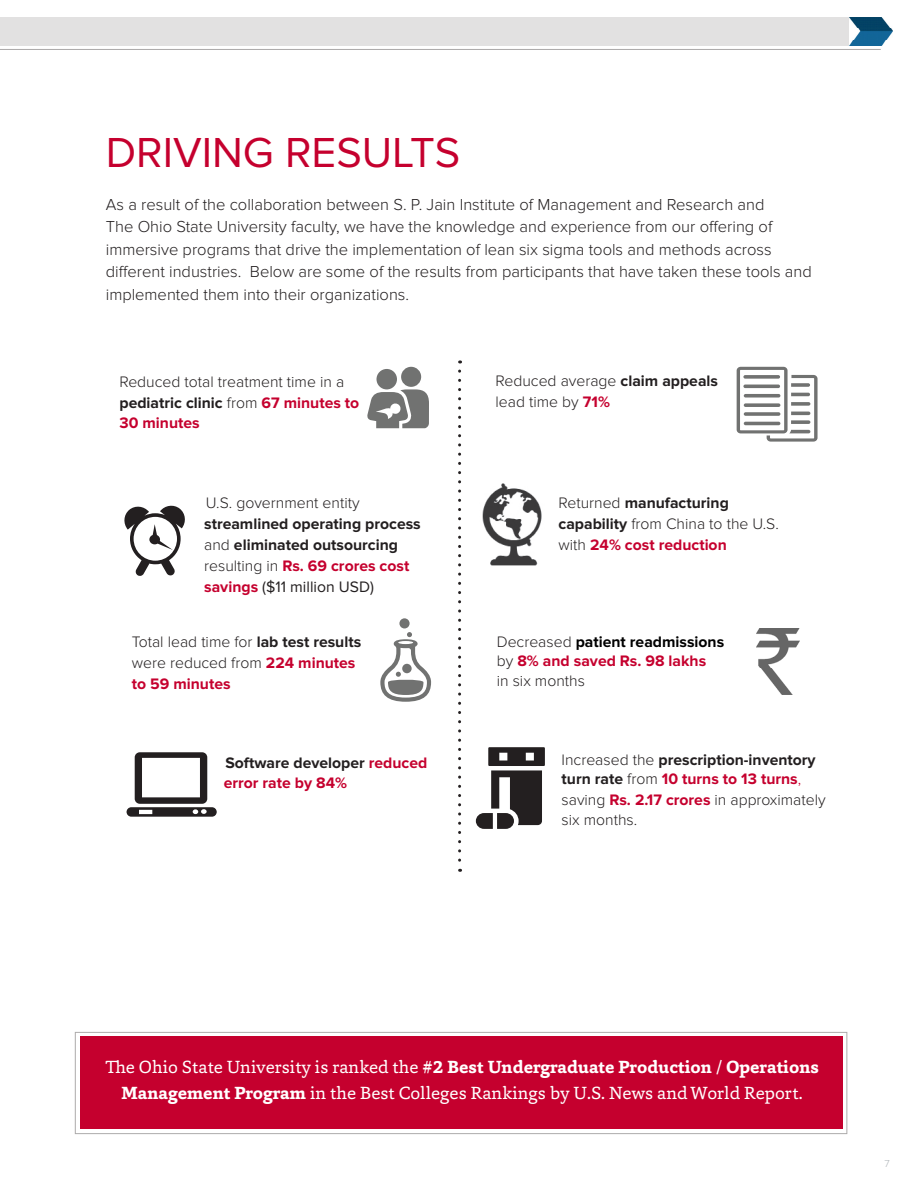
<style>
.page{position:relative;width:918px;height:1188px;background:#fff}
.page>*{position:absolute;margin:0;border:0;box-sizing:border-box;transform-origin:0 0}
.t1{font:43.5px "Proxima Nova";color:#c5002e}
.t2{font:18px/25.5px "Capita";color:#fff;text-align:center}
.t3{font:300 16.5px/22.5px "Proxima Nova";color:#231f20}
.t4{font:300 15.75px/20.9px "Proxima Nova";color:#231f20}
.t5{font:700 15.75px/20.9px "Proxima Nova";color:#231f20}
.t6{font:700 15.75px/20.9px "Proxima Nova";color:#c5002e}
.t7{font:300 10.5px "Proxima Nova";color:#b2b7bb}
.s1{font-weight:700}
.s2{font-weight:700;color:#c5002e}
.s3{font-weight:300}
.s4{color:#c5002e}
.s5{font-weight:400}
.s6{color:#231f20}
.s7{font-weight:700;color:#000}
</style>
<div class="page">
<div style="left:0;top:17px;width:871px;height:29px;background:#e2e1e1"></div>
<hr style="left:0;top:49px;width:881px;height:1px;background:#aba9a9">
<img style="left:850px;top:17px;width:42px;height:29px">
<img style="left:482px;top:483px;width:60px;height:83px">
<div style="left:399px;top:618px;width:11px;height:10px;background:#717271;border-radius:50%"></div>
<svg style="left:380px;top:632px;width:51px;height:70px"></svg>
<svg style="left:124px;top:505px;width:61px;height:71px"></svg>
<svg style="left:127px;top:752px;width:90px;height:65px"></svg>
<svg style="left:737px;top:367px;width:81px;height:75px"></svg>
<div style="left:401px;top:367px;width:20px;height:20px;background:#717271;border-radius:50%"></div>
<svg style="left:367px;top:389px;width:62px;height:39px"></svg>
<div style="left:377px;top:369px;width:20px;height:20px;background:#717271;border-radius:50%"></div>
<svg style="left:476px;top:747px;width:69px;height:82px"></svg>
<svg style="left:458px;top:371px;width:3px;height:501px"></svg>
<img style="left:757px;top:628px;width:42px;height:67px">
<div style="left:75px;top:1032px;width:772px;height:102px;border:1px solid #adabab"></div>
<div style="left:80px;top:1037px;width:763px;height:92px;background:#c5002e"></div>
<p class="t1" style="left:106px;top:128px;width:356px">DRIVING RESULTS</p>
<p class="t3" style="left:106px;top:193px;width:707px">As a result of the collaboration between S. P. Jain Institute of Management and Research and<br>The Ohio State University faculty, we have the knowledge and experience from our offering of immersive programs that drive the implementation of lean six sigma tools and methods across different industries. Below are some of the results from participants that have taken these tools and implemented them into their organizations.</p>
<p class="t4" style="left:119px;top:371px;width:241px">Reduced total treatment time in a <span class="s1">pediatric clinic</span> from <span class="s2">67 minutes to<br>30 minutes</span></p>
<p class="t5" style="left:204px;top:493px;width:218px"><span class="s3">U.S. government entity </span>streamlined operating process <span class="s3">and</span> eliminated outsourcing <span class="s3">resulting in</span> <span class="s4">Rs. 69 crores cost savings</span> <span class="s5">($11 million USD)</span></p>
<p class="t4" style="left:132px;top:632px;width:231px">Total lead time for <span class="s1">lab test results </span>were reduced from <span class="s2">224 minutes to 59 minutes</span></p>
<p class="t6" style="left:224px;top:752px;width:205px"><span class="s6">Software developer</span> reduced error rate by 84%</p>
<p class="t4" style="left:496px;top:371px;width:224px">Reduced average <span class="s1">claim appeals </span>lead time by <span class="s2">71%</span></p>
<p class="t4" style="left:559px;top:493px;width:222px">Returned <span class="s1">manufacturing capability</span> from China to the U.S. with <span class="s2">24% cost reduction</span></p>
<p class="t4" style="left:497px;top:632px;width:229px;line-height:19.5px">Decreased <span class="s7">patient readmissions </span>by <span class="s2">8% and saved Rs. 98 lakhs<br></span>in six months</p>
<p class="t4" style="left:562px;top:750px;width:266px;line-height:20px">Increased the <span class="s1">prescription-inventory turn rate</span> from <span class="s2">10 turns to 13 turns</span><span class="s4">, </span>saving <span class="s2">Rs. 2.17 crores</span> in approximately six months.</p>
<p class="t2" style="left:105px;top:1054px;width:716px">The Ohio State University is ranked the <span class="s1">#2 Best Undergraduate Production / Operations<br>Management Program</span> in the Best Colleges Rankings by U.S. News and World Report.</p>
<p class="t7" style="left:884px;top:1157px;width:7px">7</p>
</div>
